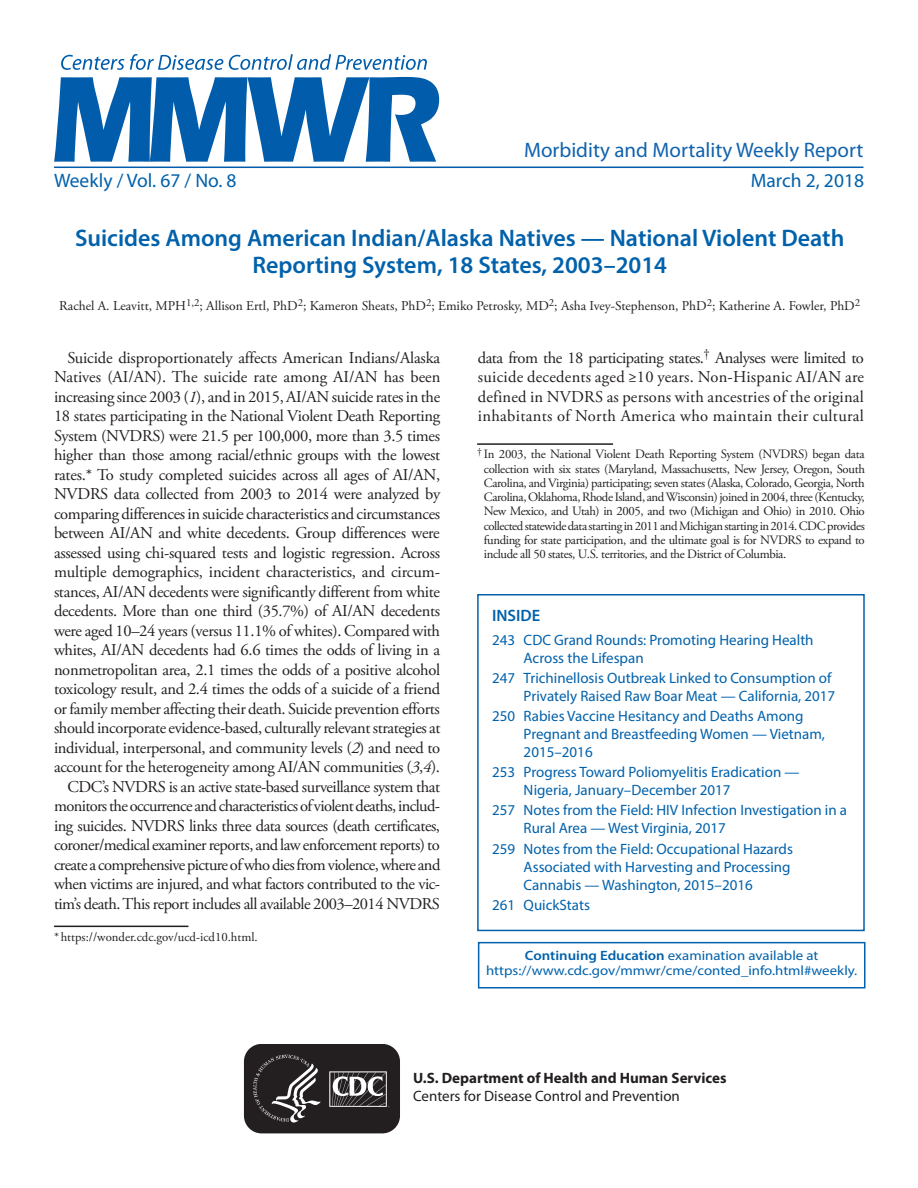
<style>
.page{position:relative;width:918px;height:1188px;background:#fff}
.page>*{position:absolute;margin:0;border:0;box-sizing:border-box;transform-origin:0 0}
.t1{font:600 24px/27px "Myriad Pro";color:#0161ab;text-align:center}
.t2{font:21px "Myriad Pro";color:#1162ae}
.t3{font:19.5px "Myriad Pro";color:#0161ab}
.t4{font:16.5px/19.5px "Adobe Garamond Pro";letter-spacing:-.02em;color:#231f20;text-align:right}
.t5{font:600 16.5px "Myriad Pro";color:#0161ab}
.t6{font:15px/18px "Myriad Pro";color:#0161ab}
.t7{font:700 15px "Myriad Pro";color:#231f20}
.t8{font:15px "Myriad Pro";color:#231f20}
.t9{font:13.5px "Adobe Garamond Pro";color:#231f20}
.t10{font:13.5px/15px "Myriad Pro";color:#0161ab;text-align:center;scale:1.1 1}
.t11{font:12.75px/14.2px "Adobe Garamond Pro";letter-spacing:-.03em;color:#231f20;text-align:justify}
.t12{font:12.75px "Adobe Garamond Pro";color:#231f20}
.s1{font-style:italic}
.s2{font-weight:600}
</style>
<div class="page">
<hr style="left:54px;top:167px;width:810px;height:1px;background:#015dab">
<svg style="left:54px;top:77px;width:385px;height:85px"></svg>
<svg style="left:61px;top:54px;width:366px;height:16px"></svg>
<div style="left:478px;top:942px;width:388px;height:46px;border:2px solid #0161ab"></div>
<svg style="left:243px;top:1045px;width:157px;height:89px;background:#403c3d"></svg>
<hr style="left:54px;top:926px;width:134px;height:1px;background:#231f20">
<hr style="left:477px;top:443px;width:136px;height:2px;background:#231f20">
<div style="left:477px;top:594px;width:388px;height:337px;border:2px solid #0161ab"></div>
<p class="t2" style="left:524px;top:137px;width:341px">Morbidity and Mortality Weekly Report</p>
<p class="t3" style="left:54px;top:168px;width:184px">Weekly / Vol. 67 / No. 8</p>
<p class="t3" style="left:751px;top:168px;width:115px">March 2, 2018</p>
<h1 class="t1" style="left:75px;top:224px;width:771px">Suicides Among American Indian/Alaska Natives — National Violent Death<br>Reporting System, 18 States, 2003–2014</h1>
<p class="t9" style="left:59px;top:297px;width:802px">Rachel A. Leavitt, MPH<sup>1,2</sup>; Allison Ertl, PhD<sup>2</sup>; Kameron Sheats, PhD<sup>2</sup>; Emiko Petrosky, MD<sup>2</sup>; Asha Ivey-Stephenson, PhD<sup>2</sup>; Katherine A. Fowler, PhD<sup>2</sup></p>
<p class="t4" style="left:54px;top:349px;width:388px">Suicide disproportionately affects American Indians/Alaska Natives (AI/AN). The suicide rate among AI/AN has been increasing since 2003 (<span class="s1">1</span>), and in 2015, AI/AN suicide rates in the 18 states participating in the National Violent Death Reporting System (NVDRS) were 21.5 per 100,000, more than 3.5 times higher than those among racial/ethnic groups with the lowest rates.* To study completed suicides across all ages of AI/AN, NVDRS data collected from 2003 to 2014 were analyzed by comparing differences in suicide characteristics and circumstances between AI/AN and white decedents. Group differences were assessed using chi-squared tests and logistic regression. Across multiple demographics, incident characteristics, and circum&shy;stances, AI/AN decedents were significantly different from white decedents. More than one third (35.7%) of AI/AN decedents were aged 10–24 years (versus 11.1% of whites). Compared with whites, AI/AN decedents had 6.6 times the odds of living in a nonmetropolitan area, 2.1 times the odds of a positive alcohol toxicology result, and 2.4 times the odds of a suicide of a friend or family member affecting their death. Suicide prevention efforts should incorporate evidence-based, culturally relevant strategies at individual, interpersonal, and community levels (<span class="s1">2</span>) and need to account for the heterogeneity among AI/AN communities (<span class="s1">3</span>,<span class="s1">4</span>).<br>CDC’s NVDRS is an active state-based surveillance system that monitors the occurrence and characteristics of violent deaths, includ&shy;ing suicides. NVDRS links three data sources (death certificates, coroner/medical examiner reports, and law enforcement reports) to create a comprehensive picture of who dies from violence, where and when victims are injured, and what factors contributed to the vic&shy;tim’s death. This report includes all available 2003–2014 NVDRS</p>
<p class="t12" style="left:54px;top:929px;width:205px">* https://wonder.cdc.gov/ucd-icd10.html.</p>
<p class="t4" style="left:478px;top:349px;width:388px;text-align:justify">data from the 18 participating states.<sup>†</sup> Analyses were limited to suicide decedents aged ≥10 years. Non-Hispanic AI/AN are defined in NVDRS as persons with ancestries of the original inhabitants of North America who maintain their cultural</p>
<p class="t11" style="left:484px;top:448px;width:383px;text-indent:-7px"><sup>†</sup> In 2003, the National Violent Death Reporting System (NVDRS) began data collection with six states (Maryland, Massachusetts, New Jersey, Oregon, South Carolina, and Virginia) participating; seven states (Alaska, Colorado, Georgia, North Carolina, Oklahoma, Rhode Island, and Wisconsin) joined in 2004, three (Kentucky, New Mexico, and Utah) in 2005, and two (Michigan and Ohio) in 2010. Ohio collected statewide data starting in 2011 and Michigan starting in 2014. CDC provides funding for state participation, and the ultimate goal is for NVDRS to expand to include all 50 states, U.S. territories, and the District of Columbia.</p>
<p class="t5" style="left:492px;top:605px;width:50px">INSIDE</p>
<p class="t6" style="left:524px;top:631px;width:292px;text-indent:-32px">243 CDC Grand Rounds: Promoting Hearing Health<br>Across the Lifespan</p>
<p class="t6" style="left:492px;top:669px;width:345px;text-align:right">247 Trichinellosis Outbreak Linked to Consumption of<br>Privately Raised Raw Boar Meat — California, 2017</p>
<p class="t6" style="left:524px;top:707px;width:303px;text-indent:-32px">250 Rabies Vaccine Hesitancy and Deaths Among<br>Pregnant and Breastfeeding Women — Vietnam,<br>2015–2016</p>
<p class="t6" style="left:524px;top:763px;width:277px;text-indent:-32px">253 Progress Toward Poliomyelitis Eradication —<br>Nigeria, January–December 2017</p>
<p class="t6" style="left:524px;top:801px;width:325px;text-indent:-32px">257 Notes from the Field: HIV Infection Investigation in a<br>Rural Area — West Virginia, 2017</p>
<p class="t6" style="left:524px;top:839px;width:271px;text-indent:-32px">259 Notes from the Field: Occupational Hazards<br>Associated with Harvesting and Processing<br>Cannabis — Washington, 2015–2016</p>
<p class="t6" style="left:492px;top:895px;width:99px">261 QuickStats</p>
<p class="t10" style="left:486px;top:948px;width:339px"><span class="s2">Continuing Education</span> examination available at https://www.cdc.gov/mmwr/cme/conted_info.html#weekly.</p>
<p class="t7" style="left:413px;top:1068px;width:315px">U.S. Department of Health and Human Services</p>
<p class="t8" style="left:413px;top:1087px;width:268px">Centers for Disease Control and Prevention</p>
</div>
